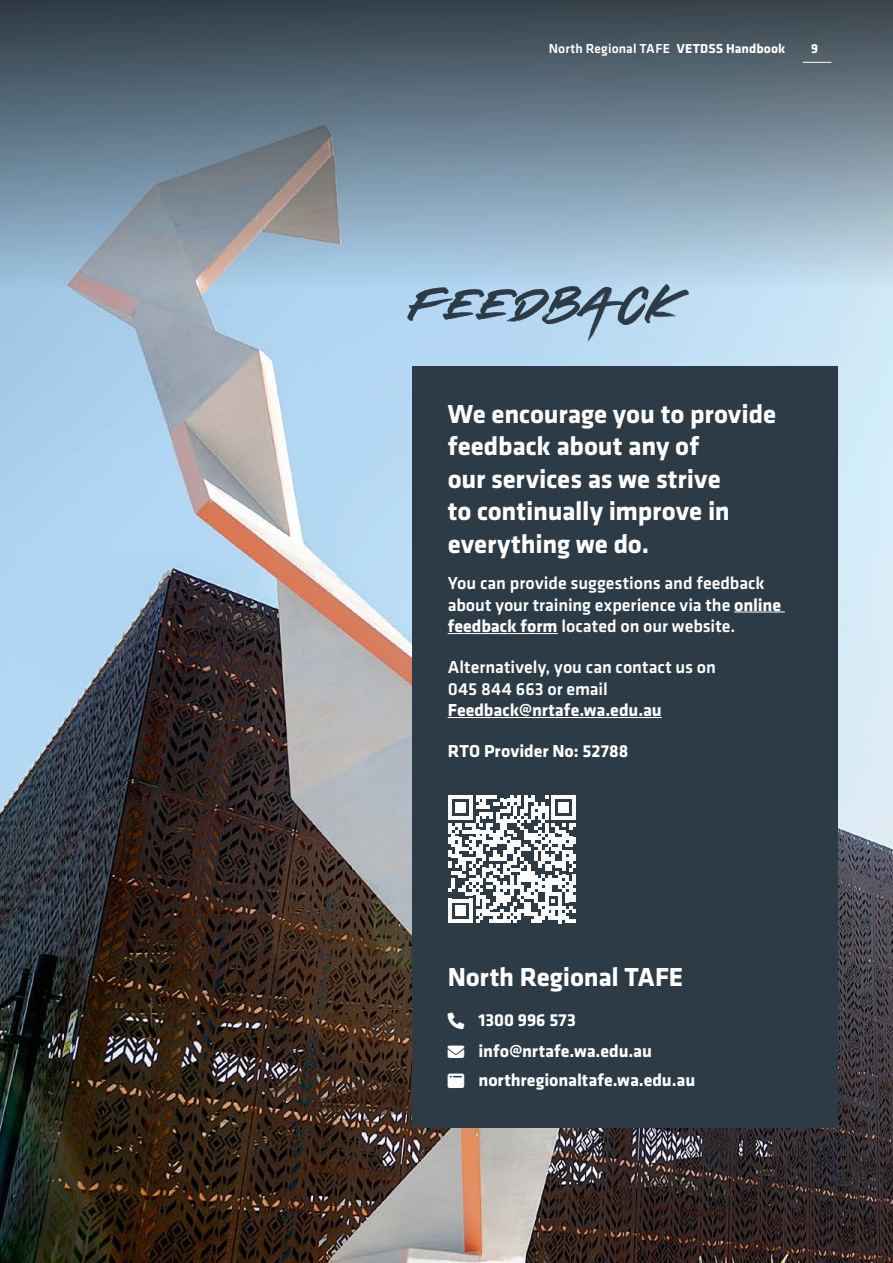
<style>
.page{position:relative;width:893px;height:1263px;background:#fff}
.page>*{position:absolute;margin:0;border:0;box-sizing:border-box;transform-origin:0 0}
.t1{font:85.5px "Hyperwave Two";letter-spacing:.04em;color:#2c3b46}
.t2{font:700 27px/32.4px "Klavika Basic";letter-spacing:-.005em;color:#fff}
.t3{font:500 18px/21.6px "Klavika Basic";color:#fff}
.t4{font:700 18px/28.8px "Klavika Basic";color:#fff}
.t5{font:500 13.5px "Klavika";letter-spacing:.01em;color:#fff}
.t6{font:700 13.5px "Klavika";color:#fff}
.s1{font-weight:700}
</style>
<div class="page">
<img style="left:0;top:397px;width:893px;height:866px">
<svg style="left:0;top:0;width:893px;height:397px;background:#8298a9"></svg>
<div style="left:412px;top:366px;width:426px;height:761px;background:#2c3b46"></div>
<hr style="left:734px;top:611px;width:51px;height:1px;background:#fff">
<hr style="left:448px;top:633px;width:110px;height:1px;background:#fff">
<hr style="left:448px;top:717px;width:214px;height:1px;background:#fff">
<svg style="left:448px;top:795px;width:128px;height:128px"></svg>
<svg style="left:803px;top:62px;width:28px;height:1px"></svg>
<p class="t5" style="left:549px;top:40px;width:238px">North Regional TAFE <span class="s1">VETDSS Handbook</span></p>
<p class="t6" style="left:811px;top:39px;width:8px">9</p>
<h1 class="t1" style="left:412px;top:270px;width:271px">Feedback</h1>
<h2 class="t2" style="left:448px;top:397px;width:330px">We encourage you to provide feedback about any of<br>our services as we strive<br>to continually improve in everything we do.</h2>
<p class="t3" style="left:448px;top:572px;width:335px">You can provide suggestions and feedback about your training experience via the <span class="s1">online feedback form</span> located on our website.</p>
<p class="t3" style="left:448px;top:656px;width:270px">Alternatively, you can contact us on<br>045 844 663 or email</p>
<p class="t4" style="left:448px;top:695px;width:216px">Feedback@nrtafe.wa.edu.au</p>
<p class="t4" style="left:448px;top:736px;width:182px">RTO Provider No: 52788</p>
<h2 class="t2" style="left:448px;top:960px;width:237px">North Regional TAFE</h2>
<p class="t4" style="left:479px;top:1005px;width:99px">1300 996 573</p>
<p class="t4" style="left:479px;top:1036px;width:218px">info@nrtafe.wa.edu.au northregionaltafe.wa.edu.au</p>
</div>
